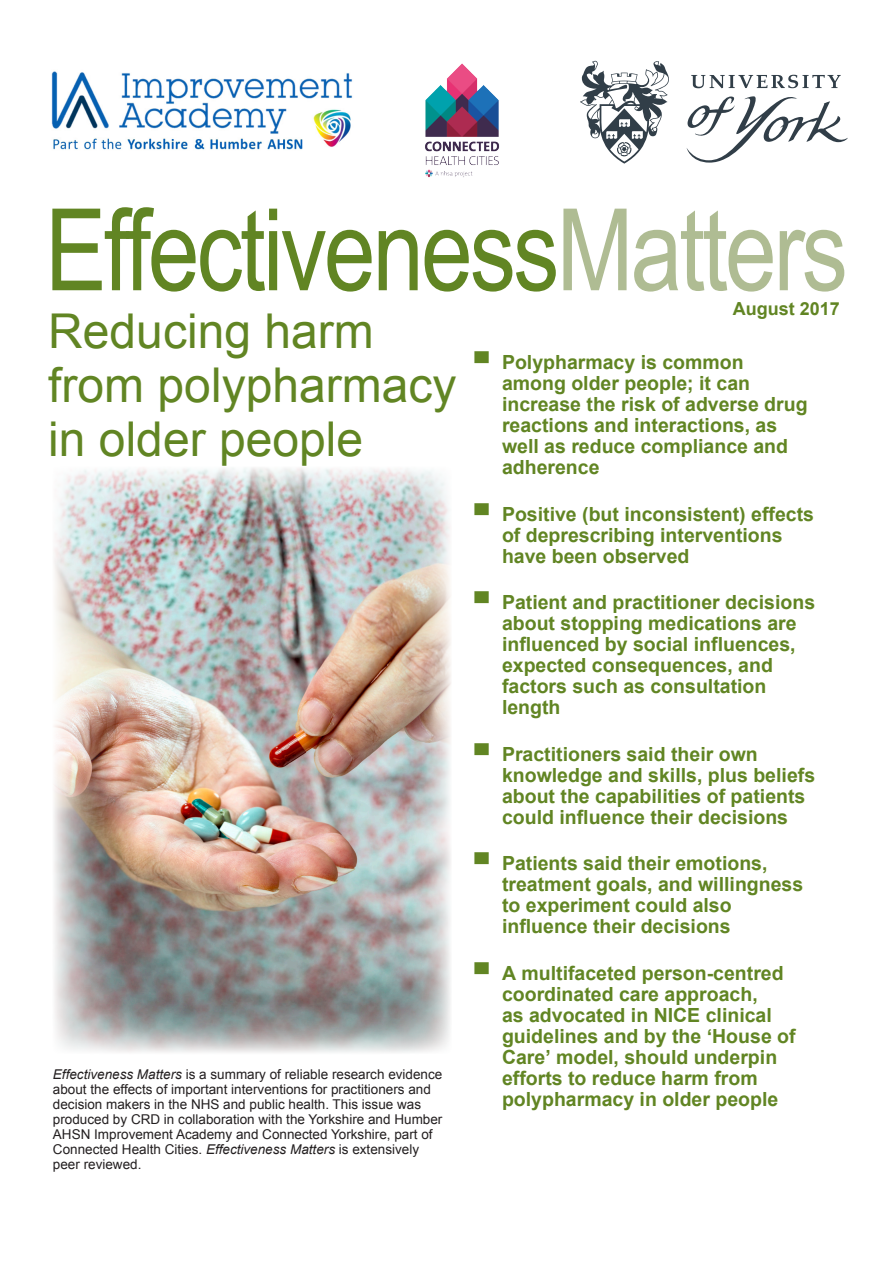
<style>
.page{position:relative;width:893px;height:1263px;background:#fff}
.page>*{position:absolute;margin:0;border:0;box-sizing:border-box;transform-origin:0 0}
.t1{font:114px "Arial";letter-spacing:-.03em;color:#618523;scale:.81 1}
.t2{font:48px/54px "Arial";color:#618523}
.t3{font:700 19.5px/21px "Arial";color:#618523}
.t4{font:700 18px "Arial";color:#618523}
.t5{font:13.5px/15px "Arial";color:#231f20}
.s1{color:#afbc93}
.s2{font-style:italic}
</style>
<div class="page">
<img style="left:54px;top:468px;width:397px;height:585px">
<svg style="left:686px;top:75px;width:162px;height:88px"></svg>
<svg style="left:580px;top:61px;width:89px;height:103px"></svg>
<img style="left:51px;top:71px;width:302px;height:79px">
<img style="left:425px;top:63px;width:75px;height:115px">
<p class="t1" style="left:45px;top:176px;width:993px">Effectiveness<span class="s1">Matters</span></p>
<p class="t4" style="left:733px;top:297px;width:109px">August 2017</p>
<p class="t3" style="left:502px;top:353px;width:307px;text-indent:-27px">▀ Polypharmacy is common among older people; it can increase the risk of adverse drug reactions and interactions, as well as reduce compliance and adherence</p>
<p class="t3" style="left:502px;top:504px;width:314px;text-indent:-27px">▀ Positive (but inconsistent) effects of deprescribing interventions have been observed</p>
<p class="t3" style="left:502px;top:593px;width:315px;text-indent:-27px">▀ Patient and practitioner decisions about stopping medications are influenced by social influences, expected consequences, and factors such as consultation length</p>
<p class="t3" style="left:502px;top:744px;width:315px;text-indent:-27px">▀ Practitioners said their own knowledge and skills, plus beliefs about the capabilities of patients could influence their decisions</p>
<p class="t3" style="left:502px;top:854px;width:303px;text-indent:-27px">▀ Patients said their emotions, treatment goals, and willingness to experiment could also influence their decisions</p>
<p class="t3" style="left:502px;top:963px;width:295px;text-indent:-27px">▀ A multifaceted person-centred coordinated care approach,<br>as advocated in NICE clinical guidelines and by the ‘House of<br>Care’ model, should underpin efforts to reduce harm from polypharmacy in older people</p>
<p class="t2" style="left:48px;top:304px;width:410px">Reducing harm from polypharmacy in older people</p>
<p class="t5" style="left:53px;top:1067px;width:391px"><span class="s2">Effectiveness Matters</span> is a summary of reliable research evidence about the effects of important interventions for practitioners and decision makers in the NHS and public health. This issue was produced by CRD in collaboration with the Yorkshire and Humber AHSN Improvement Academy and Connected Yorkshire, part of Connected Health Cities. <span class="s2">Effectiveness Matters</span> is extensively peer reviewed.</p>
</div>
